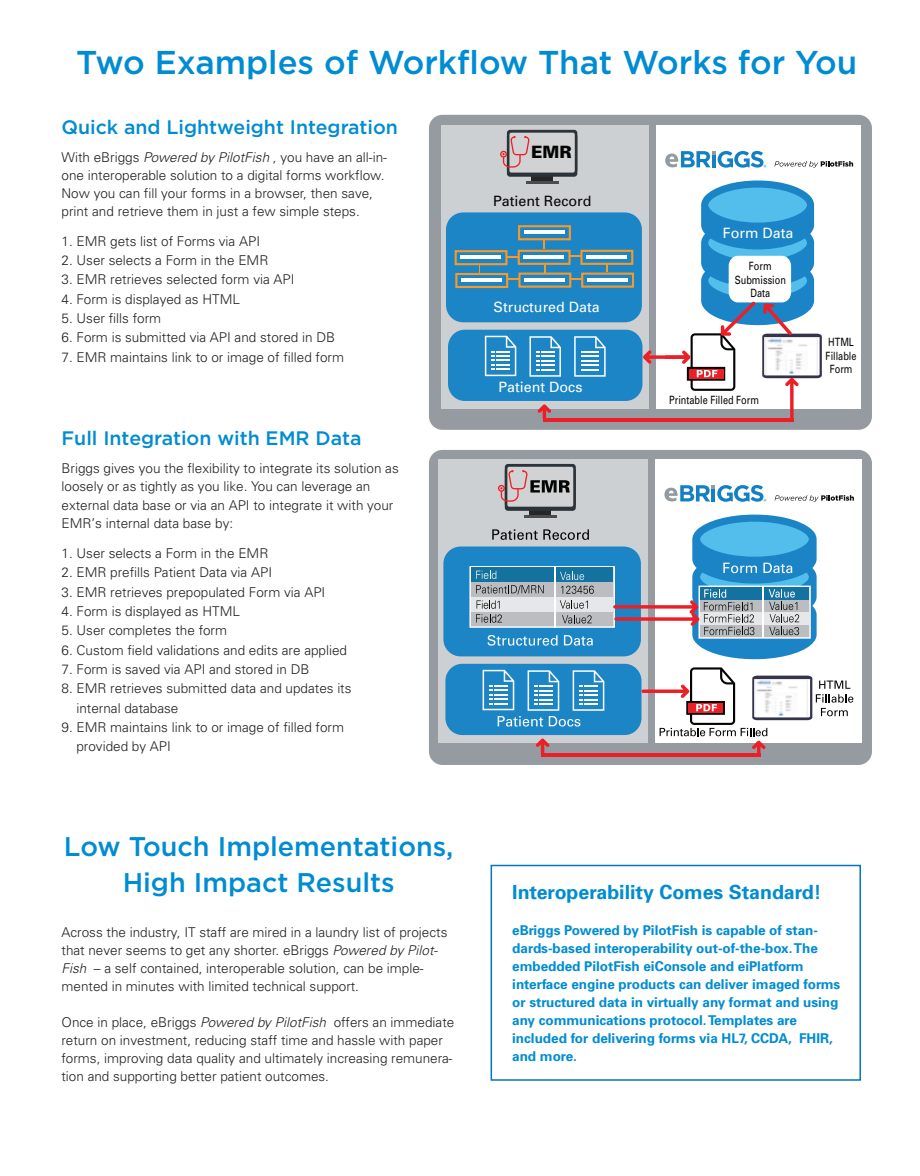
<style>
.page{position:relative;width:920px;height:1176px;background:#fff}
.page>*{position:absolute;margin:0;border:0;box-sizing:border-box;transform-origin:0 0}
.t1{font:500 33px "Gotham";color:#008cd2}
.t2{font:500 27px/36px "Gotham";color:#008cd2;text-align:center}
.t3{font:500 19.5px "Gotham";color:#008cd2}
.t4{font:700 19.5px "Univers";color:#008cd2}
.t5{font:900 16.95px "Univers";color:#040503}
.t6{font:14.25px "Univers";color:#fff}
.t7{font:14.25px "Univers";color:#040503}
.t8{font:300 13.5px/18px "Univers";color:#231f20}
.t9{font:700 13.5px/18px "Univers";color:#008cd2}
.t10{font:11.4px/13.6px "Univers";color:#040503;text-align:center;scale:.8 1}
.s1{font-style:italic}
</style>
<div class="page">
<div style="left:429px;top:115px;width:443px;height:315px;background:#959ba0;border-radius:14px"></div>
<div style="left:441px;top:125px;width:207px;height:284px;background:#ccd0d3"></div>
<div style="left:446px;top:212px;width:196px;height:110px;background:#1b85c6;border-radius:17px"></div>
<div style="left:531px;top:162px;width:22px;height:22px;background:linear-gradient(to right,#252626,#252626)"></div>
<hr style="left:526px;top:182px;width:32px;height:2px;background:#4c4c4c">
<div style="left:507px;top:133px;width:70px;height:44px;background:#2d3439;border-radius:3px"></div>
<svg style="left:507px;top:130px;width:70px;height:43px"></svg>
<div style="left:509px;top:133px;width:65px;height:40px;background:#d1d2d4;border-radius:2px"></div>
<svg style="left:500px;top:136px;width:29px;height:32px"></svg>
<div style="left:454px;top:250px;width:53px;height:15px;border:2px solid #f79828"></div>
<hr style="left:460px;top:255px;width:41px;height:4px;background:#fff">
<div style="left:517px;top:250px;width:53px;height:15px;border:2px solid #f79828"></div>
<hr style="left:523px;top:255px;width:41px;height:4px;background:#fff">
<div style="left:580px;top:250px;width:53px;height:15px;border:2px solid #f79828"></div>
<hr style="left:586px;top:255px;width:41px;height:4px;background:#fff">
<div style="left:455px;top:273px;width:53px;height:15px;border:2px solid #f79828"></div>
<hr style="left:461px;top:278px;width:41px;height:4px;background:#fff">
<div style="left:518px;top:273px;width:53px;height:15px;border:2px solid #f79828"></div>
<hr style="left:524px;top:278px;width:41px;height:4px;background:#fff">
<div style="left:581px;top:273px;width:53px;height:15px;border:2px solid #f79828"></div>
<hr style="left:587px;top:278px;width:41px;height:4px;background:#fff">
<div style="left:518px;top:225px;width:53px;height:15px;border:2px solid #f79828"></div>
<hr style="left:524px;top:230px;width:41px;height:4px;background:#fff">
<svg style="left:543px;top:240px;width:2px;height:9px"></svg>
<svg style="left:570px;top:255px;width:11px;height:2px"></svg>
<svg style="left:570px;top:279px;width:12px;height:1px"></svg>
<svg style="left:606px;top:265px;width:2px;height:7px"></svg>
<div style="left:448px;top:330px;width:194px;height:71px;background:#1b85c6;border-radius:17px"></div>
<svg style="left:485px;top:336px;width:31px;height:40px"></svg>
<svg style="left:529px;top:336px;width:32px;height:41px"></svg>
<svg style="left:574px;top:336px;width:31px;height:41px"></svg>
<div style="left:655px;top:125px;width:205px;height:284px;background:#fff"></div>
<svg style="left:665px;top:151px;width:101px;height:17px"></svg>
<svg style="left:774px;top:161px;width:79px;height:7px"></svg>
<svg style="left:642px;top:180px;width:179px;height:241px"></svg>
<hr style="left:542px;top:418px;width:251px;height:4px;background:#ed1f26">
<svg style="left:537px;top:404px;width:14px;height:16px"></svg>
<div style="left:429px;top:450px;width:443px;height:315px;background:#959ba0;border-radius:14px"></div>
<div style="left:438px;top:459px;width:209px;height:284px;background:#ccd0d3"></div>
<div style="left:443px;top:547px;width:198px;height:109px;background:#1b85c6;border-radius:17px"></div>
<div style="left:529px;top:496px;width:22px;height:22px;background:linear-gradient(to right,#252626,#252626)"></div>
<hr style="left:524px;top:516px;width:32px;height:2px;background:#4c4c4c">
<div style="left:505px;top:467px;width:71px;height:44px;background:#2d3439;border-radius:3px"></div>
<svg style="left:505px;top:464px;width:71px;height:43px"></svg>
<div style="left:507px;top:467px;width:66px;height:40px;background:#d1d2d4;border-radius:2px"></div>
<svg style="left:498px;top:470px;width:71px;height:32px"></svg>
<svg style="left:492px;top:529px;width:45px;height:11px"></svg>
<svg style="left:543px;top:529px;width:46px;height:11px"></svg>
<svg style="left:487px;top:635px;width:70px;height:11px"></svg>
<svg style="left:564px;top:635px;width:28px;height:11px"></svg>
<div style="left:445px;top:664px;width:196px;height:71px;background:#1b85c6;border-radius:17px"></div>
<svg style="left:482px;top:670px;width:122px;height:57px"></svg>
<div style="left:655px;top:460px;width:206px;height:283px;background:#fff"></div>
<svg style="left:664px;top:485px;width:102px;height:17px"></svg>
<svg style="left:774px;top:495px;width:79px;height:7px"></svg>
<hr style="left:541px;top:754px;width:219px;height:3px;background:#ed1f26">
<svg style="left:536px;top:738px;width:13px;height:16px"></svg>
<svg style="left:641px;top:667px;width:212px;height:89px"></svg>
<div style="left:470px;top:567px;width:144px;height:60px;background:#bcbdc0"></div>
<div style="left:469px;top:566px;width:146px;height:62px;border:1px solid #fff"></div>
<div style="left:471px;top:568px;width:142px;height:14px;background:#1372a0"></div>
<div style="left:471px;top:597px;width:142px;height:14px;background:#e6e7e9"></div>
<svg style="left:476px;top:571px;width:20px;height:8px"></svg>
<svg style="left:476px;top:585px;width:67px;height:9px"></svg>
<svg style="left:560px;top:572px;width:24px;height:8px"></svg>
<svg style="left:476px;top:600px;width:26px;height:23px"></svg>
<svg style="left:561px;top:586px;width:33px;height:8px"></svg>
<svg style="left:559px;top:600px;width:29px;height:9px"></svg>
<svg style="left:562px;top:615px;width:29px;height:9px"></svg>
<hr style="left:554px;top:567px;width:2px;height:60px;background:#fff">
<svg style="left:613px;top:515px;width:203px;height:144px"></svg>
<div style="left:490px;top:865px;width:371px;height:216px;border:2px solid #0076be"></div>
<h1 class="t1" style="left:76px;top:44px;width:782px">Two Examples of Workflow That Works for You</h1>
<h3 class="t3" style="left:62px;top:116px;width:338px">Quick and Lightweight Integration</h3>
<p class="t8" style="left:61px;top:149px;width:327px">With eBriggs <span class="s1">Powered by PilotFish</span> , you have an all-in&shy;one interoperable solution to a digital forms workflow.<br>Now you can fill your forms in a browser, then save, print and retrieve them in just a few simple steps.</p>
<p class="t8" style="left:61px;top:233px;width:200px">1. EMR gets list of Forms via API</p>
<p class="t8" style="left:61px;top:252px;width:208px">2. User selects a Form in the EMR</p>
<p class="t8" style="left:61px;top:272px;width:234px">3. EMR retrieves selected form via API</p>
<p class="t8" style="left:61px;top:291px;width:180px">4. Form is displayed as HTML</p>
<p class="t8" style="left:61px;top:310px;width:101px">5. User fills form</p>
<p class="t8" style="left:61px;top:330px;width:275px">6. Form is submitted via API and stored in DB</p>
<p class="t8" style="left:61px;top:349px;width:284px">7. EMR maintains link to or image of filled form</p>
<h3 class="t3" style="left:62px;top:426px;width:301px">Full Integration with EMR Data</h3>
<p class="t8" style="left:62px;top:460px;width:339px">Briggs gives you the flexibility to integrate its solution as loosely or as tightly as you like. You can leverage an</p>
<p class="t8" style="left:62px;top:498px;width:333px">external data base or via an API to integrate it with your<br>EMR’s internal data base by:</p>
<p class="t8" style="left:62px;top:545px;width:208px">1. User selects a Form in the EMR</p>
<p class="t8" style="left:62px;top:565px;width:212px">2. EMR prefills Patient Data via API</p>
<p class="t8" style="left:62px;top:584px;width:265px">3. EMR retrieves prepopulated Form via API</p>
<p class="t8" style="left:61px;top:603px;width:180px">4. Form is displayed as HTML</p>
<p class="t8" style="left:61px;top:623px;width:167px">5. User completes the form</p>
<p class="t8" style="left:61px;top:642px;width:287px">6. Custom field validations and edits are applied</p>
<p class="t8" style="left:61px;top:661px;width:249px">7. Form is saved via API and stored in DB</p>
<p class="t8" style="left:76px;top:680px;width:276px;line-height:19.4px;text-indent:-15px">8. EMR retrieves submitted data and updates its internal database</p>
<p class="t8" style="left:76px;top:719px;width:269px;line-height:19.4px;text-indent:-15px">9. EMR maintains link to or image of filled form provided by API</p>
<h2 class="t2" style="left:64px;top:829px;width:391px">Low Touch Implementations,<br>High Impact Results</h2>
<p class="t8" style="left:61px;top:925px;width:387px">Across the industry, IT staff are mired in a laundry list of projects that never seems to get any shorter. eBriggs <span class="s1">Powered by Pilot-Fish</span> – a self contained, interoperable solution, can be imple&shy;mented in minutes with limited technical support.</p>
<p class="t8" style="left:61px;top:1015px;width:394px">Once in place, eBriggs <span class="s1">Powered by PilotFish</span> offers an immediate return on investment, reducing staff time and hassle with paper forms, improving data quality and ultimately increasing remunera&shy;tion and supporting better patient outcomes.</p>
<p class="t5" style="left:531px;top:146px;width:42px">EMR</p>
<p class="t7" style="left:493px;top:195px;width:100px">Patient Record</p>
<p class="t6" style="left:493px;top:301px;width:108px">Structured Data</p>
<p class="t6" style="left:498px;top:382px;width:85px">Patient Docs</p>
<p class="t6" style="left:723px;top:228px;width:72px">Form Data</p>
<p class="t10" style="left:734px;top:260px;width:65px">Form<br>Submission<br>Data</p>
<p class="t10" style="left:669px;top:394px;width:114px">Printable Filled Form</p>
<p class="t10" style="left:825px;top:336px;width:40px">HTML<br>Fillable<br>Form</p>
<h3 class="t4" style="left:512px;top:885px;width:310px">Interoperability Comes Standard!</h3>
<p class="t9" style="left:512px;top:923px;width:329px">eBriggs Powered by PilotFish is capable of stan&shy;dards-based interoperability out-of-the-box. The embedded PilotFish eiConsole and eiPlatform interface engine products can deliver imaged forms or structured data in virtually any format and using any communications protocol. Templates are included for delivering forms via HL7, CCDA, FHIR, and more.</p>
</div>
